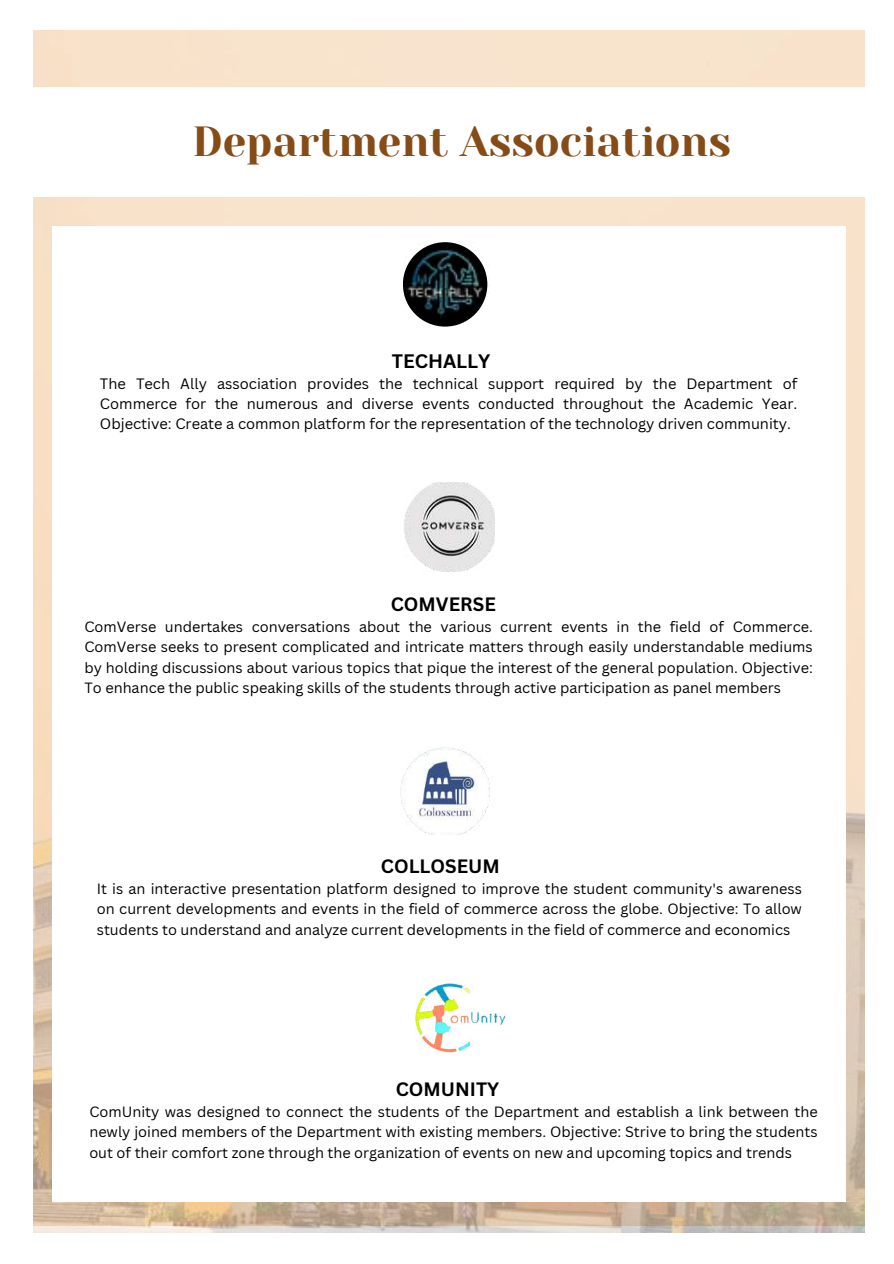
<style>
.page{position:relative;width:894px;height:1264px;background:#fff}
.page>*{position:absolute;margin:0;border:0;box-sizing:border-box;transform-origin:0 0}
.t1{font:42px "Yeseva One";color:#864c17}
.t2{font:700 19.05px "Canva Sans";color:#000}
.t3{font:700 18.75px "Canva Sans";color:#000}
.t4{font:14.7px/20.2px "Canva Sans";color:#000;text-align:justify}
.t5{font:14.55px/20.2px "Canva Sans";color:#000;text-align:justify}
</style>
<div class="page">
<img style="left:33px;top:736px;width:831px;height:497px">
<div style="left:52px;top:227px;width:793px;height:975px;background:#fff"></div>
<img style="left:403px;top:964px;width:117px;height:99px;border-radius:19px">
<img style="left:404px;top:482px;width:90px;height:90px">
<div style="left:403px;top:242px;width:84px;height:84px;background:#000;border-radius:50%"></div>
<img style="left:403px;top:242px;width:91px;height:78px;border-radius:19px">
<img style="left:400px;top:747px;width:90px;height:88px">
<h1 class="t1" style="left:192px;top:117px;width:540px">Department Associations</h1>
<h2 class="t2" style="left:391px;top:347px;width:100px">TECHALLY</h2>
<p class="t4" style="left:100px;top:373px;width:698px">The Tech Ally association provides the technical support required by the Department of Commerce for the numerous and diverse events conducted throughout the Academic Year.<br>Objective: Create a common platform for the representation of the technology driven community.</p>
<p class="t3" style="left:390px;top:590px;width:107px">COMVERSE</p>
<p class="t5" style="left:84px;top:616px;width:729px">ComVerse undertakes conversations about the various current events in the field of Commerce.<br>ComVerse seeks to present complicated and intricate matters through easily understandable mediums by holding discussions about various topics that pique the interest of the general population. Objective:<br>To enhance the public speaking skills of the students through active participation as panel members</p>
<p class="t3" style="left:381px;top:852px;width:120px">COLLOSEUM</p>
<p class="t5" style="left:97px;top:878px;width:706px">It is an interactive presentation platform designed to improve the student community's awareness on current developments and events in the field of commerce across the globe. Objective: To allow students to understand and analyze current developments in the field of commerce and economics</p>
<p class="t3" style="left:395px;top:1075px;width:105px">COMUNITY</p>
<p class="t5" style="left:89px;top:1101px;width:729px">ComUnity was designed to connect the students of the Department and establish a link between the newly joined members of the Department with existing members. Objective: Strive to bring the students out of their comfort zone through the organization of events on new and upcoming topics and trends</p>
</div>
